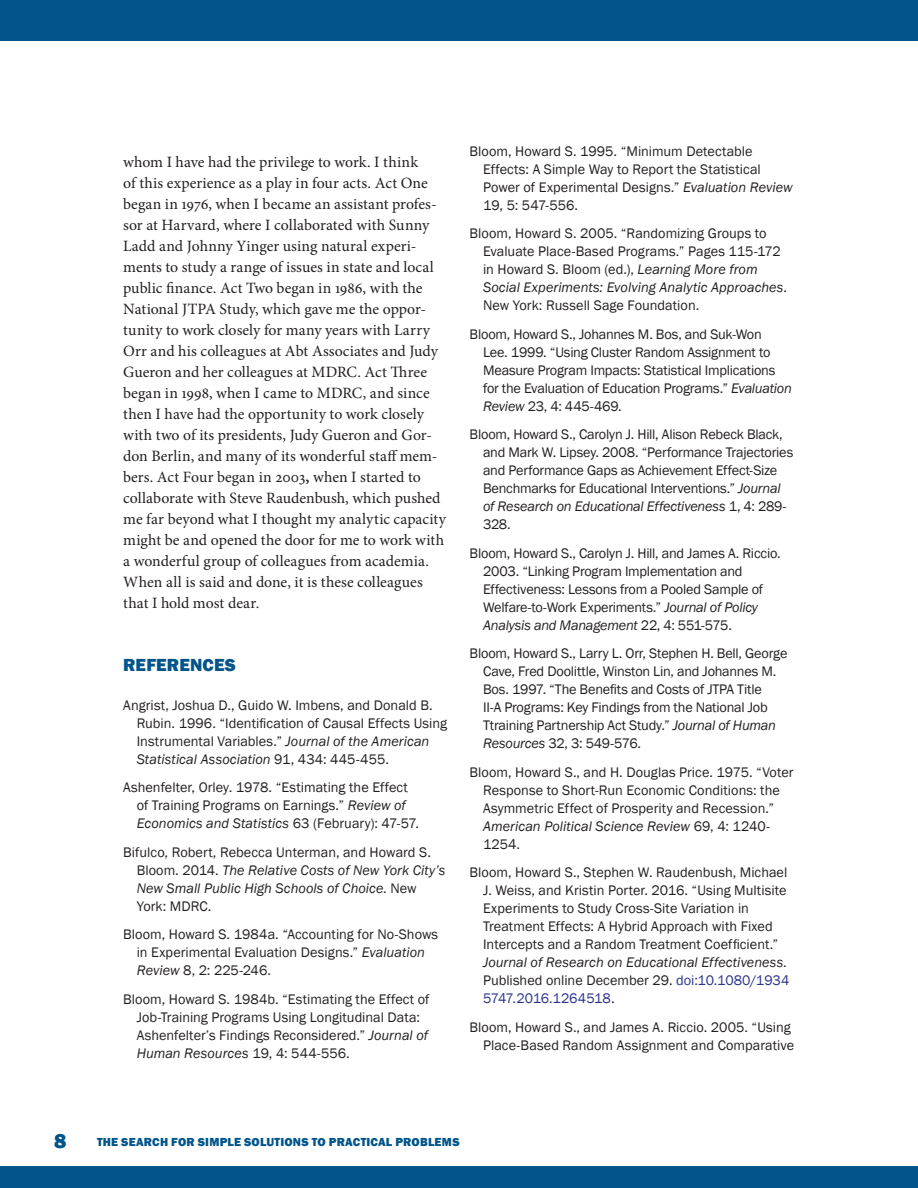
<style>
.page{position:relative;width:918px;height:1188px;background:#fff}
.page>*{position:absolute;margin:0;border:0;box-sizing:border-box;transform-origin:0 0}
.t1{font:800 21px "Franklin Gothic";color:#01558a}
.t2{font:800 18px "Franklin Gothic";letter-spacing:.01em;color:#01558a}
.t3{font:15.75px/21px "Minion Pro";color:#231f20}
.t4{font:14.25px/18px "Franklin Gothic";color:#231f20}
.t5{font:800 12px "Franklin Gothic";letter-spacing:.015em;color:#01558a}
.s1{font-weight:700}
.s2{font-style:italic}
.s3{color:#2a328e}
.s4{font-family:"Open Sans"}
</style>
<div class="page">
<div style="left:0;top:1166px;width:918px;height:22px;background:#01558a"></div>
<div style="left:0;top:0;width:918px;height:40px;background:#01558a"></div>
<p class="t3" style="left:123px;top:151px;width:324px">whom I have had the privilege to work. I think<br>of this experience as a play in four acts. Act One began in 1976, when I became an assistant profes&shy;sor at Harvard, where I collaborated with Sunny Ladd and Johnny Yinger using natural experi&shy;ments to study a range of issues in state and local public finance. Act Two began in 1986, with the National JTPA Study, which gave me the oppor&shy;tunity to work closely for many years with Larry Orr and his colleagues at Abt Associates and Judy Gueron and her colleagues at MDRC. Act Three began in 1998, when I came to MDRC, and since then I have had the opportunity to work closely with two of its presidents, Judy Gueron and Gor&shy;don Berlin, and many of its wonderful staff mem&shy;bers. Act Four began in 2003<span class="s1">,</span> when I started to collaborate with Steve Raudenbush, which pushed me far beyond what I thought my analytic capacity might be and opened the door for me to work with a wonderful group of colleagues from academia.<br>When all is said and done, it is these colleagues that I hold most dear.</p>
<p class="t2" style="left:123px;top:653px;width:114px">REFERENCES</p>
<p class="t4" style="left:137px;top:696px;width:312px;text-indent:-13px">Angrist, Joshua D., Guido W. Imbens, and Donald B.<br>Rubin. 1996. “Identification of Causal Effects Using Instrumental Variables.” <span class="s2">Journal of the American Statistical Association</span> 91, 434: 445-455.</p>
<p class="t4" style="left:137px;top:779px;width:284px;text-indent:-13px">Ashenfelter, Orley. 1978. “Estimating the Effect of Training Programs on Earnings.” <span class="s2">Review of<br>Economics and Statistics</span> 63 (February): 47-57.</p>
<p class="t4" style="left:137px;top:843px;width:310px;text-indent:-13px">Bifulco, Robert, Rebecca Unterman, and Howard S.<br>Bloom. 2014. <span class="s2">The Relative Costs of New York City’s New Small Public High Schools of Choice</span>. New York: MDRC.</p>
<p class="t4" style="left:137px;top:926px;width:303px;text-indent:-13px">Bloom, Howard S. 1984a. “Accounting for No-Shows in Experimental Evaluation Designs.” <span class="s2">Evaluation<br>Review</span> 8, 2: 225-246.</p>
<p class="t4" style="left:137px;top:990px;width:294px;text-indent:-13px">Bloom, Howard S. 1984b. “Estimating the Effect of Job-Training Programs Using Longitudinal Data:<br>Ashenfelter’s Findings Reconsidered.” <span class="s2">Journal of Human Resources</span> 19, 4: 544-556.</p>
<p class="t4" style="left:483px;top:142px;width:311px;text-indent:-13px">Bloom, Howard S. 1995. “Minimum Detectable Effects: A Simple Way to Report the Statistical Power of Experimental Designs.” <span class="s2">Evaluation Review </span>19, 5: 547-556.</p>
<p class="t4" style="left:483px;top:225px;width:305px;text-indent:-13px">Bloom, Howard S. 2005. “Randomizing Groups to Evaluate Place-Based Programs.” Pages 115-172 in Howard S. Bloom (ed.), <span class="s2">Learning More from Social Experiments: Evolving Analytic Approaches</span>.<br>New York: Russell Sage Foundation.</p>
<p class="t4" style="left:483px;top:325px;width:310px;text-indent:-13px">Bloom, Howard S., Johannes M. Bos, and Suk-Won<br>Lee. 1999. “Using Cluster Random Assignment to Measure Program Impacts: Statistical Implications for the Evaluation of Education Programs.” <span class="s2">Evaluation Review</span> 23, 4: 445-469.</p>
<p class="t4" style="left:483px;top:426px;width:312px;text-indent:-13px">Bloom, Howard S., Carolyn J. Hill, Alison Rebeck Black, and Mark W. Lipsey. 2008. “Performance Trajectories and Performance Gaps as Achievement Effect-Size Benchmarks for Educational Interventions.” <span class="s2">Journal of Research on Educational Effectiveness</span> 1, 4: 289- 328.</p>
<p class="t4" style="left:483px;top:544px;width:299px;text-indent:-13px">Bloom, Howard S., Carolyn J. Hill, and James A. Riccio.<br>2003. “Linking Program Implementation and Effectiveness: Lessons from a Pooled Sample of Welfare-to-Work Experiments.” <span class="s2">Journal of Policy Analysis and Management</span> 22, 4: 551-575.</p>
<p class="t4" style="left:483px;top:645px;width:306px;text-indent:-13px">Bloom, Howard S., Larry L. Orr, Stephen H. Bell, George Cave, Fred Doolittle, Winston Lin, and Johannes M.<br>Bos. 1997. “The Benefits and Costs of JTPA Title<br>II-A Programs: Key Findings from the National Job Ttraining Partnership Act Study.” <span class="s2">Journal of Human Resources</span> 32, 3: 549-576.</p>
<p class="t4" style="left:483px;top:763px;width:312px;text-indent:-13px">Bloom, Howard S., and H. Douglas Price. 1975. “Voter Response to Short-Run Economic Conditions: the Asymmetric Effect of Prosperity and Recession.” <span class="s2">American Political Science Review</span> 69, 4: 1240- 1254.</p>
<p class="t4" style="left:483px;top:864px;width:308px;text-indent:-13px">Bloom, Howard S., Stephen W. Raudenbush, Michael J. Weiss, and Kristin Porter. 2016. “Using Multisite Experiments to Study Cross-Site Variation in Treatment Effects: A Hybrid Approach with Fixed Intercepts and a Random Treatment Coefficient.” <span class="s2">Journal of Research on Educational Effectiveness</span>.<br>Published online December 29. <span class="s3">doi:10.1080/1934<br>5747.2016.1264518</span><span class="s4">.</span></p>
<p class="t4" style="left:470px;top:1018px;width:326px;text-align:right">Bloom, Howard S., and James A. Riccio. 2005. “Using<br>Place-Based Random Assignment and Comparative</p>
<h1 class="t1" style="left:54px;top:1127px;width:14px">8</h1>
<p class="t5" style="left:97px;top:1134px;width:364px">THE SEARCH FOR SIMPLE SOLUTIONS TO PRACTICAL PROBLEMS</p>
</div>
